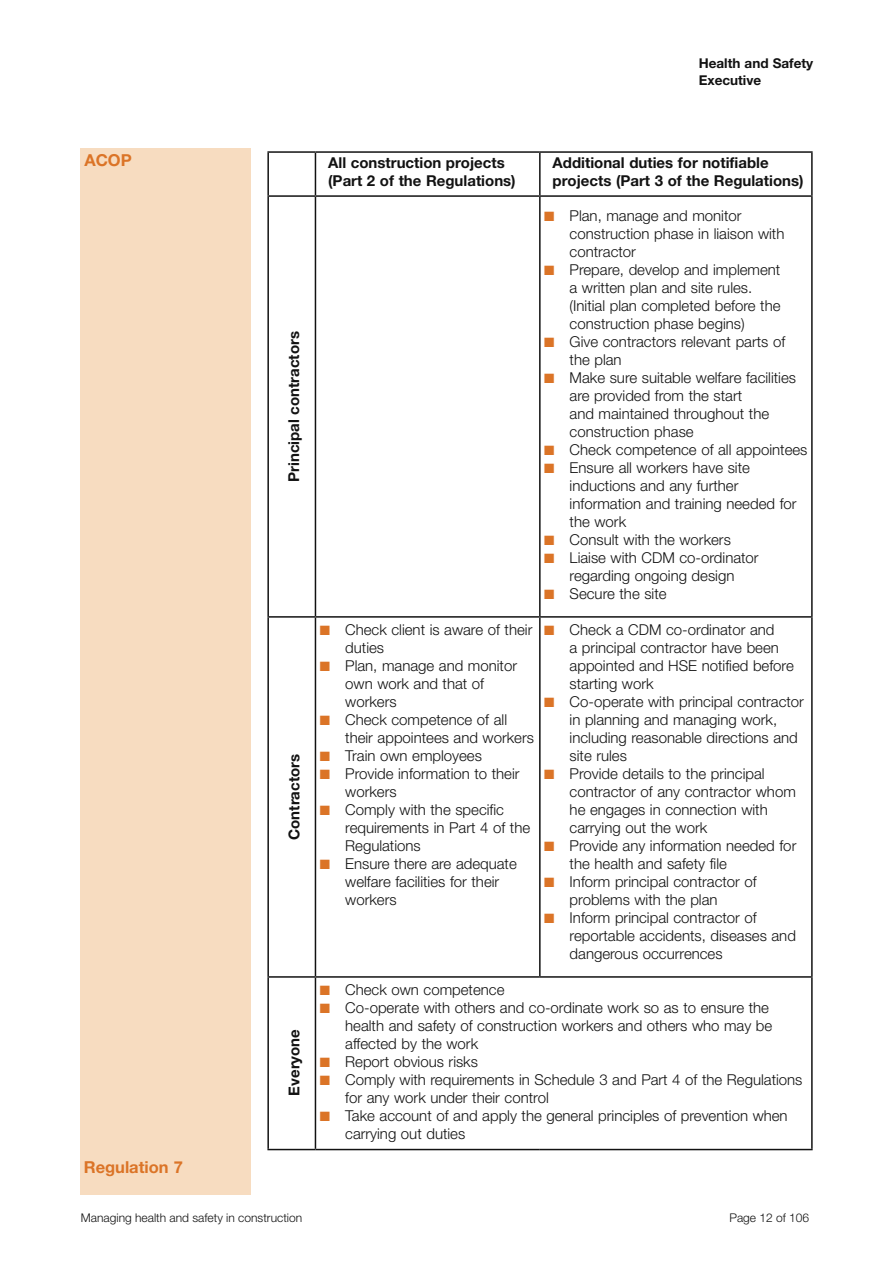
<style>
.page{position:relative;width:893px;height:1263px;background:#fff}
.page>*{position:absolute;margin:0;border:0;box-sizing:border-box;transform-origin:0 0}
.t1{font:700 16.5px "Helvetica Neue";color:#db7427}
.t2{font:300 15px/18px "Helvetica Neue";color:#121212}
.t3{font:700 15px/18px "Helvetica Neue";color:#121212}
.t4{font:700 13.5px/16.5px "Helvetica Neue";color:#121212}
.t5{font:300 12px "Helvetica Neue";color:#121212}
.s1{color:#db7427}
</style>
<div class="page">
<div style="left:80px;top:149px;width:170px;height:1046px;background:#f7dcc0"></div>
<svg style="left:269px;top:153px;width:542px;height:996px"></svg>
<hr style="left:267px;top:153px;width:2px;height:42px;background:#121212">
<hr style="left:267px;top:151px;width:48px;height:2px;background:#121212">
<hr style="left:315px;top:153px;width:1px;height:42px;background:#121212">
<hr style="left:315px;top:151px;width:225px;height:2px;background:#121212">
<hr style="left:539px;top:153px;width:2px;height:42px;background:#121212">
<hr style="left:540px;top:151px;width:273px;height:2px;background:#121212">
<hr style="left:811px;top:153px;width:2px;height:42px;background:#121212">
<hr style="left:267px;top:197px;width:2px;height:419px;background:#121212">
<hr style="left:267px;top:195px;width:48px;height:2px;background:#121212">
<hr style="left:315px;top:197px;width:1px;height:419px;background:#121212">
<hr style="left:315px;top:195px;width:225px;height:2px;background:#121212">
<hr style="left:539px;top:197px;width:2px;height:419px;background:#121212">
<hr style="left:540px;top:195px;width:273px;height:2px;background:#121212">
<hr style="left:811px;top:197px;width:2px;height:419px;background:#121212">
<hr style="left:267px;top:618px;width:2px;height:358px;background:#121212">
<hr style="left:267px;top:616px;width:48px;height:2px;background:#121212">
<hr style="left:315px;top:618px;width:1px;height:358px;background:#121212">
<hr style="left:315px;top:616px;width:225px;height:2px;background:#121212">
<hr style="left:539px;top:618px;width:2px;height:358px;background:#121212">
<hr style="left:540px;top:616px;width:273px;height:2px;background:#121212">
<hr style="left:811px;top:618px;width:2px;height:358px;background:#121212">
<hr style="left:267px;top:978px;width:2px;height:171px;background:#121212">
<hr style="left:267px;top:976px;width:48px;height:2px;background:#121212">
<hr style="left:267px;top:1149px;width:48px;height:1px;background:#121212">
<hr style="left:315px;top:978px;width:1px;height:171px;background:#121212">
<hr style="left:315px;top:976px;width:225px;height:2px;background:#121212">
<hr style="left:540px;top:976px;width:273px;height:2px;background:#121212">
<hr style="left:811px;top:978px;width:2px;height:171px;background:#121212">
<hr style="left:315px;top:1149px;width:225px;height:1px;background:#121212">
<hr style="left:540px;top:1149px;width:273px;height:1px;background:#121212">
<p class="t1" style="left:84px;top:150px;width:49px">ACOP</p>
<p class="t1" style="left:84px;top:1157px;width:101px">Regulation 7</p>
<p class="t4" style="left:699px;top:55px;width:116px">Health and Safety<br>Executive</p>
<p class="t3" style="left:284px;top:482px;width:152px;rotate:-90deg">Principal contractors</p>
<p class="t3" style="left:285px;top:840px;width:87px;rotate:-90deg">Contractors</p>
<p class="t3" style="left:285px;top:1095px;width:68px;rotate:-90deg">Everyone</p>
<p class="t3" style="left:328px;top:153px;width:189px">All construction projects (Part 2 of the Regulations)</p>
<p class="t3" style="left:553px;top:153px;width:252px">Additional duties for notifiable projects (Part 3 of the Regulations)</p>
<p class="t2" style="left:570px;top:206px;width:216px;text-indent:-26px"><span class="s1">■</span> Plan, manage and monitor construction phase in liaison with contractor</p>
<p class="t2" style="left:570px;top:260px;width:212px;text-indent:-26px"><span class="s1">■</span> Prepare, develop and implement a written plan and site rules. (Initial plan completed before the construction phase begins)</p>
<p class="t2" style="left:570px;top:332px;width:217px;text-indent:-26px"><span class="s1">■</span> Give contractors relevant parts of the plan</p>
<p class="t2" style="left:570px;top:368px;width:228px;text-indent:-26px"><span class="s1">■</span> Make sure suitable welfare facilities are provided from the start<br>and maintained throughout the construction phase</p>
<p class="t2" style="left:544px;top:440px;width:265px"><span class="s1">■</span> Check competence of all appointees</p>
<p class="t2" style="left:570px;top:458px;width:229px;text-indent:-26px"><span class="s1">■</span> Ensure all workers have site inductions and any further information and training needed for the work</p>
<p class="t2" style="left:544px;top:530px;width:188px"><span class="s1">■</span> Consult with the workers</p>
<p class="t2" style="left:544px;top:548px;width:216px;text-align:center"><span class="s1">■</span> Liaise with CDM co-ordinator regarding ongoing design</p>
<p class="t2" style="left:544px;top:584px;width:124px"><span class="s1">■</span> Secure the site</p>
<p class="t2" style="left:345px;top:620px;width:189px;text-indent:-26px"><span class="s1">■</span> Check client is aware of their duties</p>
<p class="t2" style="left:345px;top:656px;width:173px;text-indent:-26px"><span class="s1">■</span> Plan, manage and monitor own work and that of workers</p>
<p class="t2" style="left:345px;top:710px;width:190px;text-indent:-26px"><span class="s1">■</span> Check competence of all their appointees and workers</p>
<p class="t2" style="left:320px;top:746px;width:164px"><span class="s1">■</span> Train own employees</p>
<p class="t2" style="left:345px;top:764px;width:176px;text-indent:-26px"><span class="s1">■</span> Provide information to their workers</p>
<p class="t2" style="left:345px;top:800px;width:186px;text-indent:-26px"><span class="s1">■</span> Comply with the specific requirements in Part 4 of the<br>Regulations</p>
<p class="t2" style="left:345px;top:854px;width:173px;text-indent:-26px"><span class="s1">■</span> Ensure there are adequate welfare facilities for their workers</p>
<p class="t2" style="left:570px;top:620px;width:226px;text-indent:-26px"><span class="s1">■</span> Check a CDM co-ordinator and<br>a principal contractor have been appointed and HSE notified before starting work</p>
<p class="t2" style="left:570px;top:692px;width:236px;text-indent:-26px"><span class="s1">■</span> Co-operate with principal contractor in planning and managing work, including reasonable directions and site rules</p>
<p class="t2" style="left:570px;top:764px;width:228px;text-indent:-26px"><span class="s1">■</span> Provide details to the principal contractor of any contractor whom he engages in connection with carrying out the work</p>
<p class="t2" style="left:570px;top:836px;width:228px;text-indent:-26px"><span class="s1">■</span> Provide any information needed for the health and safety file</p>
<p class="t2" style="left:570px;top:872px;width:189px;text-indent:-26px"><span class="s1">■</span> Inform principal contractor of problems with the plan</p>
<p class="t2" style="left:570px;top:908px;width:228px;text-indent:-26px"><span class="s1">■</span> Inform principal contractor of reportable accidents, diseases and dangerous occurrences</p>
<p class="t2" style="left:320px;top:980px;width:186px"><span class="s1">■</span> Check own competence</p>
<p class="t2" style="left:345px;top:998px;width:429px;text-indent:-26px"><span class="s1">■</span> Co-operate with others and co-ordinate work so as to ensure the health and safety of construction workers and others who may be affected by the work</p>
<p class="t2" style="left:320px;top:1052px;width:160px"><span class="s1">■</span> Report obvious risks</p>
<p class="t2" style="left:345px;top:1070px;width:459px;text-indent:-26px"><span class="s1">■</span> Comply with requirements in Schedule 3 and Part 4 of the Regulations for any work under their control</p>
<p class="t2" style="left:345px;top:1106px;width:444px;text-indent:-26px"><span class="s1">■</span> Take account of and apply the general principles of prevention when carrying out duties</p>
<p class="t5" style="left:81px;top:1211px;width:223px">Managing health and safety in construction</p>
<p class="t5" style="left:729px;top:1211px;width:81px">Page 12 of 106</p>
</div>
